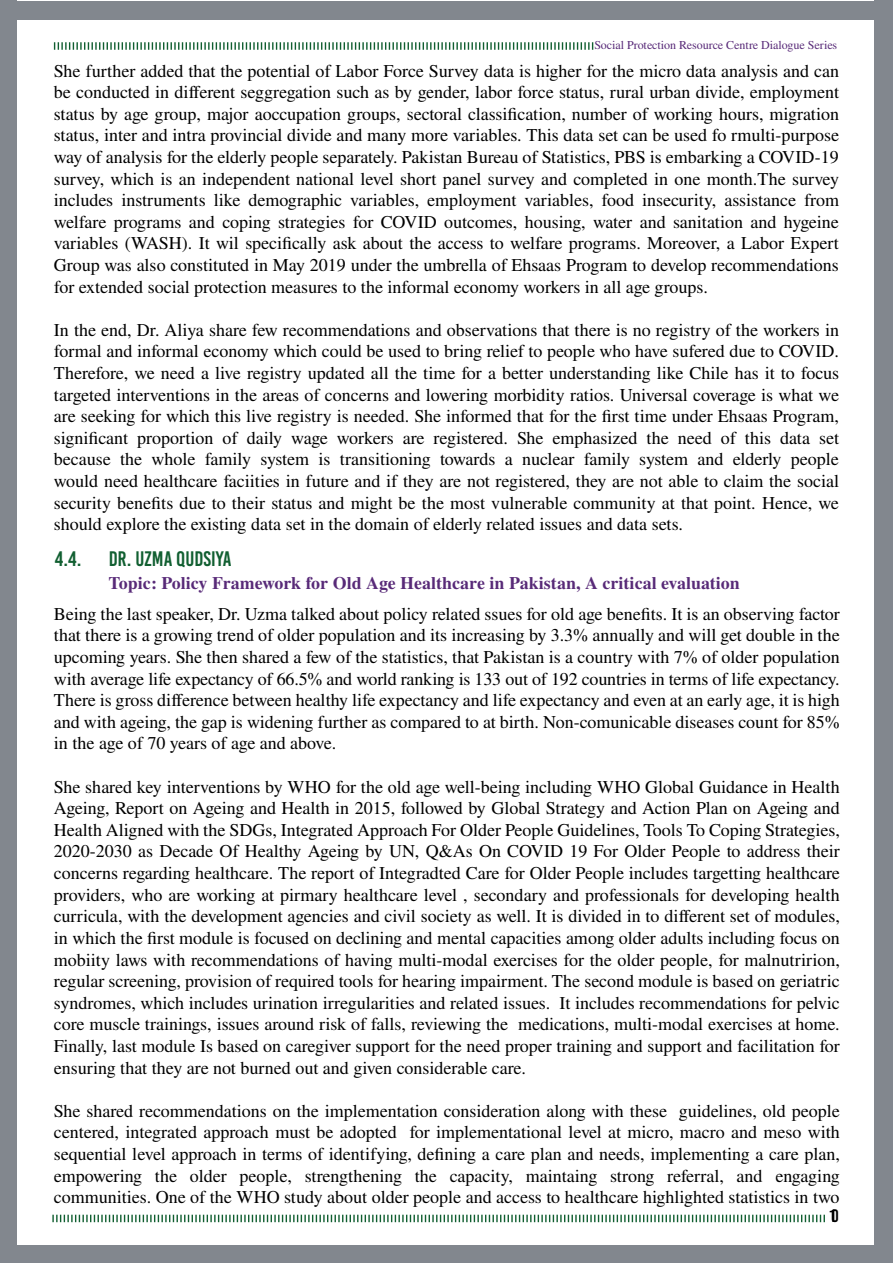
<style>
.page{position:relative;width:893px;height:1263px;background:#fff}
.page>*{position:absolute;margin:0;border:0;box-sizing:border-box;transform-origin:0 0}
.t1{font:21px "Bebas Kai";color:#115f31}
.t2{font:18px/21.6px "Nimbus Rom No 9 L";color:#000;text-align:justify}
.t3{font:500 18px "Nimbus Rom No 9 L";color:#582a78}
.t4{font:18px "Bebas Kai";color:#000}
.t5{font:12px "Nimbus Rom No 9 L";color:#582a78}
</style>
<div class="page">
<svg style="left:52px;top:1214px;width:773px;height:9px"></svg>
<svg style="left:54px;top:42px;width:539px;height:8px"></svg>
<div style="left:0;top:1px;width:891px;height:18px;background:#82878e"></div>
<div style="left:875px;top:0;width:18px;height:1263px;background:#82878e"></div>
<div style="left:0;top:0;width:17px;height:1263px;background:#82878e"></div>
<div style="left:0;top:1245px;width:891px;height:18px;background:#82878e"></div>
<p class="t5" style="left:594px;top:36px;width:244px">Social Protection Resource Centre Dialogue Series</p>
<p class="t2" style="left:54px;top:59px;width:787px">She further added that the potential of Labor Force Survey data is higher for the micro data analysis and can be conducted in different seggregation such as by gender, labor force status, rural urban divide, employment status by age group, major aoccupation groups, sectoral classification, number of working hours, migration status, inter and intra provincial divide and many more variables. This data set can be used fo rmulti-purpose way of analysis for the elderly people separately. Pakistan Bureau of Statistics, PBS is embarking a COVID-19 survey, which is an independent national level short panel survey and completed in one month.The survey includes instruments like demographic variables, employment variables, food insecurity, assistance from welfare programs and coping strategies for COVID outcomes, housing, water and sanitation and hygeine variables (WASH). It wil specifically ask about the access to welfare programs. Moreover, a Labor Expert Group was also constituted in May 2019 under the umbrella of Ehsaas Program to develop recommendations for extended social protection measures to the informal economy workers in all age groups.</p>
<p class="t2" style="left:54px;top:318px;width:787px">In the end, Dr. Aliya share few recommendations and observations that there is no registry of the workers in formal and informal economy which could be used to bring relief to people who have sufered due to COVID.<br>Therefore, we need a live registry updated all the time for a better understanding like Chile has it to focus targeted interventions in the areas of concerns and lowering morbidity ratios. Universal coverage is what we are seeking for which this live registry is needed. She informed that for the first time under Ehsaas Program, significant proportion of daily wage workers are registered. She emphasized the need of this data set because the whole family system is transitioning towards a nuclear family system and elderly people would need healthcare faciities in future and if they are not registered, they are not able to claim the social security benefits due to their status and might be the most vulnerable community at that point. Hence, we should explore the existing data set in the domain of elderly related issues and data sets.</p>
<p class="t1" style="left:55px;top:548px;width:28px">4.4.</p>
<p class="t1" style="left:109px;top:548px;width:124px">DR. UZMA QUDSIYA</p>
<p class="t3" style="left:108px;top:571px;width:633px">Topic: Policy Framework for Old Age Healthcare in Pakistan, A critical evaluation</p>
<p class="t2" style="left:54px;top:602px;width:788px">Being the last speaker, Dr. Uzma talked about policy related ssues for old age benefits. It is an observing factor that there is a growing trend of older population and its increasing by 3.3% annually and will get double in the upcoming years. She then shared a few of the statistics, that Pakistan is a country with 7% of older population with average life expectancy of 66.5% and world ranking is 133 out of 192 countries in terms of life expectancy.<br>There is gross difference between healthy life expectancy and life expectancy and even at an early age, it is high and with ageing, the gap is widening further as compared to at birth. Non-comunicable diseases count for 85% in the age of 70 years of age and above.</p>
<p class="t2" style="left:54px;top:775px;width:788px">She shared key interventions by WHO for the old age well-being including WHO Global Guidance in Health Ageing, Report on Ageing and Health in 2015, followed by Global Strategy and Action Plan on Ageing and Health Aligned with the SDGs, Integrated Approach For Older People Guidelines, Tools To Coping Strategies, 2020-2030 as Decade Of Healthy Ageing by UN, Q&amp;As On COVID 19 For Older People to address their concerns regarding healthcare. The report of Integradted Care for Older People includes targetting healthcare providers, who are working at pirmary healthcare level , secondary and professionals for developing health curricula, with the development agencies and civil society as well. It is divided in to different set of modules, in which the first module is focused on declining and mental capacities among older adults including focus on mobiity laws with recommendations of having multi-modal exercises for the older people, for malnutririon, regular screening, provision of required tools for hearing impairment. The second module is based on geriatric syndromes, which includes urination irregularities and related issues. It includes recommendations for pelvic core muscle trainings, issues around risk of falls, reviewing the medications, multi-modal exercises at home.<br>Finally, last module Is based on caregiver support for the need proper training and support and facilitation for ensuring that they are not burned out and given considerable care.</p>
<p class="t2" style="left:54px;top:1099px;width:787px">She shared recommendations on the implementation consideration along with these guidelines, old people centered, integrated approach must be adopted for implementational level at micro, macro and meso with sequential level approach in terms of identifying, defining a care plan and needs, implementing a care plan, empowering the older people, strengthening the capacity, maintaing strong referral, and engaging communities. One of the WHO study about older people and access to healthcare highlighted statistics in two</p>
<p class="t4" style="left:829px;top:1206px;width:11px">10</p>
</div>
